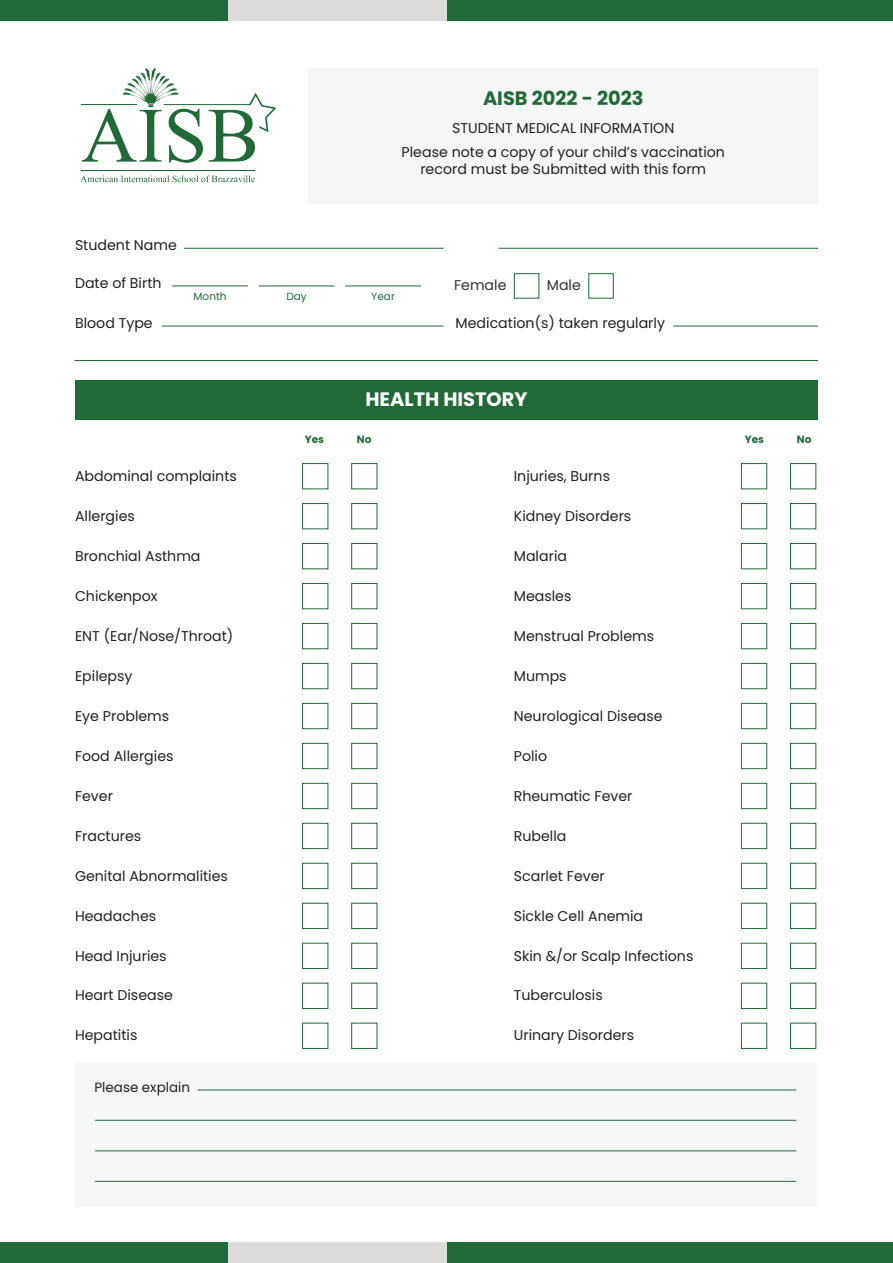
<style>
.page{position:relative;width:893px;height:1263px;background:#fff}
.page>*{position:absolute;margin:0;border:0;box-sizing:border-box;transform-origin:0 0}
.t1{font:700 19.35px "Poppins";color:#216936}
.t2{font:700 19.35px "Poppins";color:#fff}
.t3{font:14.25px/24.2px "Poppins";color:#231f20;text-align:center}
.t4{font:14.25px "Poppins";color:#313232}
.t5{font:13.5px "Poppins";color:#231f20}
.t6{font:10.5px "Poppins";color:#216936}
.t7{font:700 10.5px "Poppins";color:#216936}
</style>
<div class="page">
<div style="left:76px;top:1063px;width:741px;height:143px;background:#f5f7f7"></div>
<div style="left:446px;top:0;width:447px;height:21px;background:#216936"></div>
<div style="left:228px;top:0;width:218px;height:21px;background:#dcdbda"></div>
<div style="left:0;top:0;width:228px;height:21px;background:#216936"></div>
<div style="left:446px;top:1242px;width:447px;height:21px;background:#216936"></div>
<div style="left:228px;top:1242px;width:218px;height:21px;background:#dcdbda"></div>
<div style="left:0;top:1242px;width:228px;height:21px;background:#216936"></div>
<div style="left:309px;top:68px;width:509px;height:135px;background:#f5f7f7"></div>
<hr style="left:81px;top:104px;width:56px;height:1px;background:#216936">
<svg style="left:82px;top:68px;width:194px;height:95px"></svg>
<svg style="left:80px;top:175px;width:175px;height:7px"></svg>
<hr style="left:81px;top:170px;width:174px;height:1px;background:#216936">
<div style="left:75px;top:380px;width:743px;height:39px;background:#216936"></div>
<hr style="left:184px;top:248px;width:259px;height:1px;background:#216936">
<hr style="left:499px;top:248px;width:319px;height:1px;background:#216936">
<hr style="left:198px;top:1089px;width:598px;height:1px;background:#216936">
<hr style="left:95px;top:1120px;width:701px;height:1px;background:#216936">
<hr style="left:95px;top:1150px;width:701px;height:1px;background:#216936">
<hr style="left:95px;top:1181px;width:701px;height:1px;background:#216936">
<hr style="left:172px;top:286px;width:76px;height:1px;background:#216936">
<hr style="left:259px;top:286px;width:76px;height:1px;background:#216936">
<hr style="left:345px;top:286px;width:76px;height:1px;background:#216936">
<div style="left:514px;top:273px;width:25px;height:26px;border:1px solid #216936"></div>
<div style="left:588px;top:273px;width:26px;height:26px;border:1px solid #216936"></div>
<hr style="left:162px;top:326px;width:281px;height:1px;background:#216936">
<hr style="left:673px;top:326px;width:145px;height:1px;background:#216936">
<hr style="left:74px;top:360px;width:744px;height:1px;background:#216936">
<div style="left:302px;top:463px;width:26px;height:26px;border:1px solid #216936"></div>
<div style="left:351px;top:463px;width:26px;height:26px;border:1px solid #216936"></div>
<div style="left:741px;top:463px;width:26px;height:26px;border:1px solid #216936"></div>
<div style="left:790px;top:463px;width:26px;height:26px;border:1px solid #216936"></div>
<div style="left:302px;top:503px;width:26px;height:26px;border:1px solid #216936"></div>
<div style="left:351px;top:503px;width:26px;height:26px;border:1px solid #216936"></div>
<div style="left:741px;top:503px;width:26px;height:26px;border:1px solid #216936"></div>
<div style="left:790px;top:503px;width:26px;height:26px;border:1px solid #216936"></div>
<div style="left:302px;top:543px;width:26px;height:26px;border:1px solid #216936"></div>
<div style="left:351px;top:543px;width:26px;height:26px;border:1px solid #216936"></div>
<div style="left:741px;top:543px;width:26px;height:26px;border:1px solid #216936"></div>
<div style="left:790px;top:543px;width:26px;height:26px;border:1px solid #216936"></div>
<div style="left:302px;top:583px;width:26px;height:26px;border:1px solid #216936"></div>
<div style="left:351px;top:583px;width:26px;height:26px;border:1px solid #216936"></div>
<div style="left:741px;top:583px;width:26px;height:26px;border:1px solid #216936"></div>
<div style="left:790px;top:583px;width:26px;height:26px;border:1px solid #216936"></div>
<div style="left:302px;top:623px;width:26px;height:26px;border:1px solid #216936"></div>
<div style="left:351px;top:623px;width:26px;height:26px;border:1px solid #216936"></div>
<div style="left:741px;top:623px;width:26px;height:26px;border:1px solid #216936"></div>
<div style="left:790px;top:623px;width:26px;height:26px;border:1px solid #216936"></div>
<div style="left:302px;top:663px;width:26px;height:26px;border:1px solid #216936"></div>
<div style="left:351px;top:663px;width:26px;height:26px;border:1px solid #216936"></div>
<div style="left:741px;top:663px;width:26px;height:26px;border:1px solid #216936"></div>
<div style="left:790px;top:663px;width:26px;height:26px;border:1px solid #216936"></div>
<div style="left:302px;top:703px;width:26px;height:26px;border:1px solid #216936"></div>
<div style="left:351px;top:703px;width:26px;height:26px;border:1px solid #216936"></div>
<div style="left:741px;top:703px;width:26px;height:26px;border:1px solid #216936"></div>
<div style="left:790px;top:703px;width:26px;height:26px;border:1px solid #216936"></div>
<div style="left:302px;top:743px;width:26px;height:26px;border:1px solid #216936"></div>
<div style="left:351px;top:743px;width:26px;height:26px;border:1px solid #216936"></div>
<div style="left:741px;top:743px;width:26px;height:26px;border:1px solid #216936"></div>
<div style="left:790px;top:743px;width:26px;height:26px;border:1px solid #216936"></div>
<div style="left:302px;top:783px;width:26px;height:26px;border:1px solid #216936"></div>
<div style="left:351px;top:783px;width:26px;height:26px;border:1px solid #216936"></div>
<div style="left:741px;top:783px;width:26px;height:26px;border:1px solid #216936"></div>
<div style="left:790px;top:783px;width:26px;height:26px;border:1px solid #216936"></div>
<div style="left:302px;top:823px;width:26px;height:26px;border:1px solid #216936"></div>
<div style="left:351px;top:823px;width:26px;height:26px;border:1px solid #216936"></div>
<div style="left:741px;top:823px;width:26px;height:26px;border:1px solid #216936"></div>
<div style="left:790px;top:823px;width:26px;height:26px;border:1px solid #216936"></div>
<div style="left:302px;top:863px;width:26px;height:26px;border:1px solid #216936"></div>
<div style="left:351px;top:863px;width:26px;height:26px;border:1px solid #216936"></div>
<div style="left:741px;top:863px;width:26px;height:26px;border:1px solid #216936"></div>
<div style="left:790px;top:863px;width:26px;height:26px;border:1px solid #216936"></div>
<div style="left:302px;top:903px;width:26px;height:26px;border:1px solid #216936"></div>
<div style="left:351px;top:903px;width:26px;height:26px;border:1px solid #216936"></div>
<div style="left:741px;top:903px;width:26px;height:26px;border:1px solid #216936"></div>
<div style="left:790px;top:903px;width:26px;height:26px;border:1px solid #216936"></div>
<div style="left:302px;top:943px;width:26px;height:26px;border:1px solid #216936"></div>
<div style="left:351px;top:943px;width:26px;height:26px;border:1px solid #216936"></div>
<div style="left:741px;top:943px;width:26px;height:26px;border:1px solid #216936"></div>
<div style="left:790px;top:943px;width:26px;height:26px;border:1px solid #216936"></div>
<div style="left:302px;top:983px;width:26px;height:26px;border:1px solid #216936"></div>
<div style="left:351px;top:983px;width:26px;height:26px;border:1px solid #216936"></div>
<div style="left:741px;top:983px;width:26px;height:26px;border:1px solid #216936"></div>
<div style="left:790px;top:983px;width:26px;height:26px;border:1px solid #216936"></div>
<div style="left:302px;top:1023px;width:26px;height:26px;border:1px solid #216936"></div>
<div style="left:351px;top:1023px;width:26px;height:26px;border:1px solid #216936"></div>
<div style="left:741px;top:1023px;width:26px;height:26px;border:1px solid #216936"></div>
<div style="left:790px;top:1023px;width:26px;height:26px;border:1px solid #216936"></div>
<h1 class="t1" style="left:483px;top:87px;width:162px">AISB 2022 - 2023</h1>
<p class="t3" style="left:402px;top:116px;width:325px">STUDENT MEDICAL INFORMATION<br>Please note a copy of your child’s vaccination</p>
<p class="t3" style="left:420px;top:157px;width:287px">record must be Submitted with this form</p>
<p class="t3" style="left:75px;top:233px;width:103px">Student Name</p>
<p class="t3" style="left:75px;top:271px;width:88px">Date of Birth</p>
<p class="t6" style="left:194px;top:291px;width:35px">Month</p>
<p class="t6" style="left:286px;top:291px;width:22px">Day</p>
<p class="t6" style="left:371px;top:291px;width:25px">Year</p>
<p class="t4" style="left:454px;top:277px;width:54px">Female</p>
<p class="t4" style="left:547px;top:277px;width:36px">Male</p>
<p class="t3" style="left:75px;top:311px;width:79px">Blood Type</p>
<p class="t3" style="left:456px;top:311px;width:211px">Medication(s) taken regularly</p>
<h1 class="t2" style="left:365px;top:388px;width:164px">HEALTH HISTORY</h1>
<p class="t7" style="left:305px;top:433px;width:21px">Yes</p>
<p class="t7" style="left:357px;top:433px;width:16px">No</p>
<p class="t7" style="left:745px;top:433px;width:21px">Yes</p>
<p class="t7" style="left:797px;top:433px;width:16px">No</p>
<p class="t3" style="left:75px;top:464px;width:163px">Abdominal complaints</p>
<p class="t3" style="left:514px;top:464px;width:98px">Injuries, Burns</p>
<p class="t3" style="left:75px;top:504px;width:61px">Allergies</p>
<p class="t3" style="left:514px;top:504px;width:119px">Kidney Disorders</p>
<p class="t3" style="left:75px;top:544px;width:127px">Bronchial Asthma</p>
<p class="t3" style="left:514px;top:544px;width:55px">Malaria</p>
<p class="t3" style="left:75px;top:584px;width:84px">Chickenpox</p>
<p class="t3" style="left:514px;top:584px;width:59px">Measles</p>
<p class="t3" style="left:75px;top:624px;width:160px">ENT (Ear/Nose/Throat)</p>
<p class="t3" style="left:514px;top:624px;width:142px">Menstrual Problems</p>
<p class="t3" style="left:75px;top:664px;width:59px">Epilepsy</p>
<p class="t3" style="left:514px;top:664px;width:54px">Mumps</p>
<p class="t3" style="left:75px;top:704px;width:96px">Eye Problems</p>
<p class="t3" style="left:514px;top:704px;width:150px">Neurological Disease</p>
<p class="t3" style="left:75px;top:744px;width:100px">Food Allergies</p>
<p class="t3" style="left:514px;top:744px;width:35px">Polio</p>
<p class="t3" style="left:75px;top:784px;width:39px">Fever</p>
<p class="t3" style="left:514px;top:784px;width:120px">Rheumatic Fever</p>
<p class="t3" style="left:75px;top:824px;width:68px">Fractures</p>
<p class="t3" style="left:514px;top:824px;width:54px">Rubella</p>
<p class="t3" style="left:75px;top:863px;width:154px">Genital Abnormalities</p>
<p class="t3" style="left:514px;top:863px;width:93px">Scarlet Fever</p>
<p class="t3" style="left:75px;top:903px;width:83px">Headaches</p>
<p class="t3" style="left:514px;top:903px;width:131px">Sickle Cell Anemia</p>
<p class="t3" style="left:75px;top:943px;width:93px">Head Injuries</p>
<p class="t3" style="left:514px;top:943px;width:181px">Skin &amp;/or Scalp Infections</p>
<p class="t3" style="left:75px;top:983px;width:99px">Heart Disease</p>
<p class="t3" style="left:514px;top:983px;width:90px">Tuberculosis</p>
<p class="t3" style="left:75px;top:1023px;width:64px">Hepatitis</p>
<p class="t3" style="left:514px;top:1023px;width:122px">Urinary Disorders</p>
<p class="t5" style="left:95px;top:1079px;width:97px">Please explain</p>
</div>
